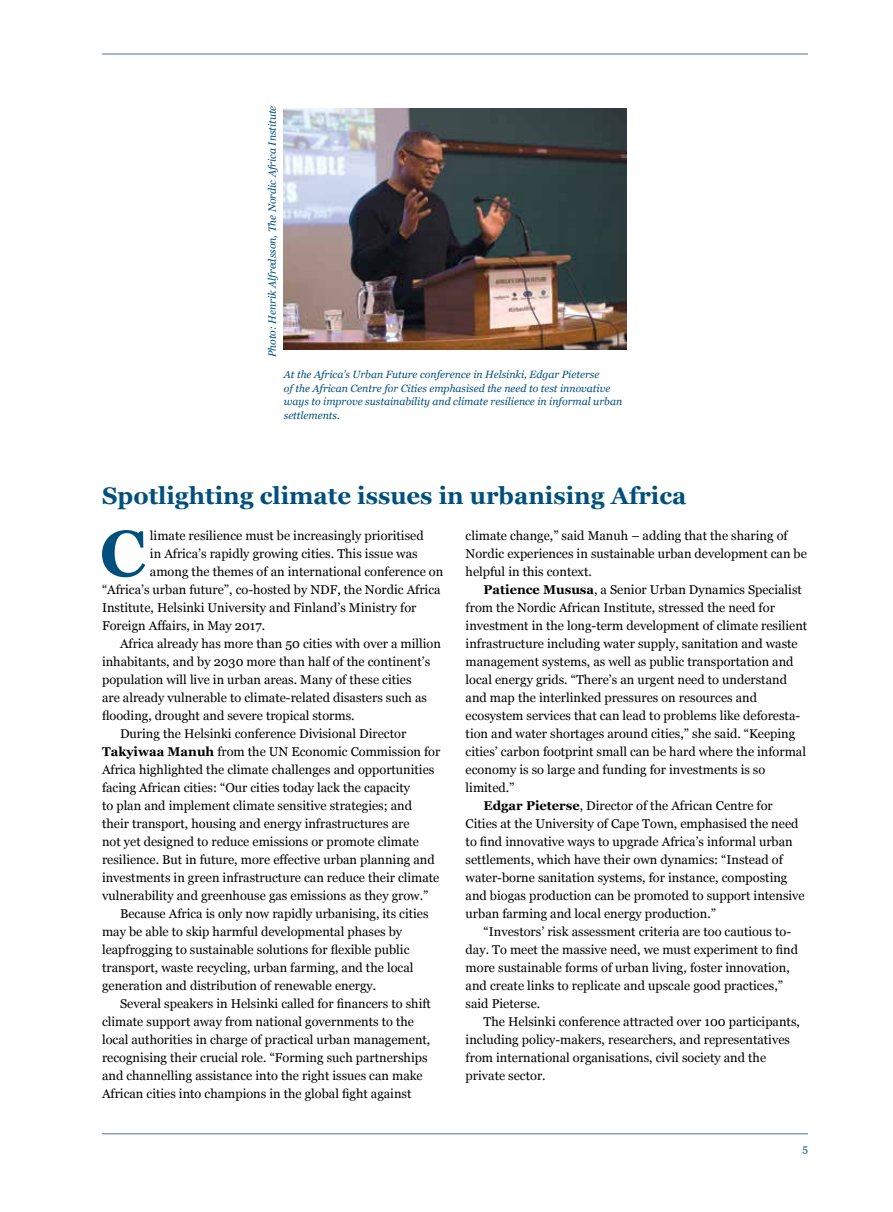
<style>
.page{position:relative;width:893px;height:1212px;background:#fff}
.page>*{position:absolute;margin:0;border:0;box-sizing:border-box;transform-origin:0 0}
.t1{font:700 64.65px "Georgia";color:#00507d}
.t2{font:700 24px "Georgia";color:#00507d}
.t3{font:12.75px/18px "Georgia";color:#000}
.t4{font:italic 10.5px/13.5px "Georgia";color:#00507d}
.t5{font:10.5px "Georgia";color:#00507d}
.s1{font-weight:700}
</style>
<div class="page">
<hr style="left:102px;top:54px;width:706px;height:1px;background:#48749c">
<hr style="left:102px;top:1133px;width:706px;height:1px;background:#48749c">
<img style="left:284px;top:108px;width:342px;height:242px">
<p class="t4" style="left:265px;top:357px;width:253px;rotate:-90deg">Photo: Henrik Alfredsson, The Nordic Africa Institute</p>
<p class="t4" style="left:284px;top:367px;width:340px">At the Africa’s Urban Future conference in Helsinki, Edgar Pieterse<br>of the African Centre for Cities emphasised the need to test innovative ways to improve sustainability and climate resilience in informal urban settlements.</p>
<h2 class="t2" style="left:102px;top:478px;width:586px">Spotlighting climate issues in urbanising Africa</h2>
<h1 class="t1" style="left:100px;top:505px;width:45px">C</h1>
<p class="t3" style="left:150px;top:526px;width:275px">limate resilience must be increasingly prioritised</p>
<p class="t3" style="left:150px;top:544px;width:269px">in Africa’s rapidly growing cities. This issue was</p>
<p class="t3" style="left:150px;top:562px;width:295px">among the themes of an international conference on</p>
<p class="t3" style="left:102px;top:580px;width:340px">“Africa’s urban future”, co-hosted by NDF, the Nordic Africa</p>
<p class="t3" style="left:102px;top:598px;width:316px">Institute, Helsinki University and Finland’s Ministry for</p>
<p class="t3" style="left:102px;top:616px;width:165px">Foreign Affairs, in May 2017.</p>
<p class="t3" style="left:120px;top:634px;width:322px">Africa already has more than 50 cities with over a million</p>
<p class="t3" style="left:102px;top:652px;width:330px">inhabitants, and by 2030 more than half of the continent’s</p>
<p class="t3" style="left:102px;top:670px;width:311px">population will live in urban areas. Many of these cities</p>
<p class="t3" style="left:102px;top:688px;width:326px">are already vulnerable to climate-related disasters such as</p>
<p class="t3" style="left:102px;top:706px;width:254px">flooding, drought and severe tropical storms.</p>
<p class="t3" style="left:120px;top:724px;width:288px">During the Helsinki conference Divisional Director</p>
<p class="t3" style="left:102px;top:742px;width:340px"><span class="s1">Takyiwaa Manuh</span> from the UN Economic Commission for</p>
<p class="t3" style="left:102px;top:760px;width:334px">Africa highlighted the climate challenges and opportunities</p>
<p class="t3" style="left:102px;top:778px;width:310px">facing African cities: “Our cities today lack the capacity</p>
<p class="t3" style="left:102px;top:796px;width:312px">to plan and implement climate sensitive strategies; and</p>
<p class="t3" style="left:102px;top:814px;width:309px">their transport, housing and energy infrastructures are</p>
<p class="t3" style="left:102px;top:832px;width:319px">not yet designed to reduce emissions or promote climate</p>
<p class="t3" style="left:102px;top:850px;width:334px">resilience. But in future, more effective urban planning and</p>
<p class="t3" style="left:102px;top:868px;width:339px">investments in green infrastructure can reduce their climate</p>
<p class="t3" style="left:102px;top:886px;width:328px">vulnerability and greenhouse gas emissions as they grow.”</p>
<p class="t3" style="left:120px;top:904px;width:310px">Because Africa is only now rapidly urbanising, its cities</p>
<p class="t3" style="left:102px;top:922px;width:302px">may be able to skip harmful developmental phases by</p>
<p class="t3" style="left:102px;top:940px;width:309px">leapfrogging to sustainable solutions for flexible public</p>
<p class="t3" style="left:102px;top:958px;width:313px">transport, waste recycling, urban farming, and the local</p>
<p class="t3" style="left:102px;top:976px;width:276px">generation and distribution of renewable energy.</p>
<p class="t3" style="left:120px;top:994px;width:312px">Several speakers in Helsinki called for financers to shift</p>
<p class="t3" style="left:102px;top:1012px;width:314px">climate support away from national governments to the</p>
<p class="t3" style="left:102px;top:1030px;width:330px">local authorities in charge of practical urban management,</p>
<p class="t3" style="left:102px;top:1048px;width:327px">recognising their crucial role. “Forming such partnerships</p>
<p class="t3" style="left:102px;top:1066px;width:322px">and channelling assistance into the right issues can make</p>
<p class="t3" style="left:102px;top:1084px;width:311px">African cities into champions in the global fight against</p>
<p class="t3" style="left:466px;top:526px;width:343px">climate change,” said Manuh – adding that the sharing of<br>Nordic experiences in sustainable urban development can be helpful in this context.</p>
<p class="t3" style="left:484px;top:580px;width:320px"><span class="s1">Patience Mususa</span>, a Senior Urban Dynamics Specialist</p>
<p class="t3" style="left:466px;top:598px;width:311px">from the Nordic African Institute, stressed the need for</p>
<p class="t3" style="left:466px;top:616px;width:343px">investment in the long-term development of climate resilient</p>
<p class="t3" style="left:466px;top:634px;width:334px">infrastructure including water supply, sanitation and waste</p>
<p class="t3" style="left:466px;top:652px;width:329px">management systems, as well as public transportation and</p>
<p class="t3" style="left:466px;top:670px;width:323px">local energy grids. “There’s an urgent need to understand</p>
<p class="t3" style="left:466px;top:688px;width:293px">and map the interlinked pressures on resources and</p>
<p class="t3" style="left:466px;top:706px;width:336px">ecosystem services that can lead to problems like deforesta-</p>
<p class="t3" style="left:466px;top:724px;width:331px">tion and water shortages around cities,” she said. “Keeping</p>
<p class="t3" style="left:466px;top:742px;width:342px">cities’ carbon footprint small can be hard where the informal</p>
<p class="t3" style="left:466px;top:760px;width:301px">economy is so large and funding for investments is so</p>
<p class="t3" style="left:466px;top:778px;width:50px">limited.”</p>
<p class="t3" style="left:484px;top:796px;width:291px"><span class="s1">Edgar Pieterse</span>, Director of the African Centre for</p>
<p class="t3" style="left:466px;top:814px;width:334px">Cities at the University of Cape Town, emphasised the need</p>
<p class="t3" style="left:466px;top:832px;width:329px">to find innovative ways to upgrade Africa’s informal urban</p>
<p class="t3" style="left:466px;top:850px;width:319px">settlements, which have their own dynamics: “Instead of</p>
<p class="t3" style="left:466px;top:868px;width:323px">water-borne sanitation systems, for instance, composting</p>
<p class="t3" style="left:466px;top:886px;width:341px">and biogas production can be promoted to support intensive</p>
<p class="t3" style="left:466px;top:904px;width:252px">urban farming and local energy production.”</p>
<p class="t3" style="left:484px;top:922px;width:309px">“Investors’ risk assessment criteria are too cautious to-</p>
<p class="t3" style="left:466px;top:940px;width:334px">day. To meet the massive need, we must experiment to find</p>
<p class="t3" style="left:466px;top:958px;width:326px">more sustainable forms of urban living, foster innovation,</p>
<p class="t3" style="left:466px;top:976px;width:319px">and create links to replicate and upscale good practices,”</p>
<p class="t3" style="left:466px;top:994px;width:76px">said Pieterse.</p>
<p class="t3" style="left:484px;top:1012px;width:318px">The Helsinki conference attracted over 100 participants,</p>
<p class="t3" style="left:466px;top:1030px;width:326px">including policy-makers, researchers, and representatives</p>
<p class="t3" style="left:466px;top:1048px;width:302px">from international organisations, civil society and the</p>
<p class="t3" style="left:466px;top:1066px;width:82px">private sector.</p>
<p class="t5" style="left:802px;top:1141px;width:7px">5</p>
</div>
